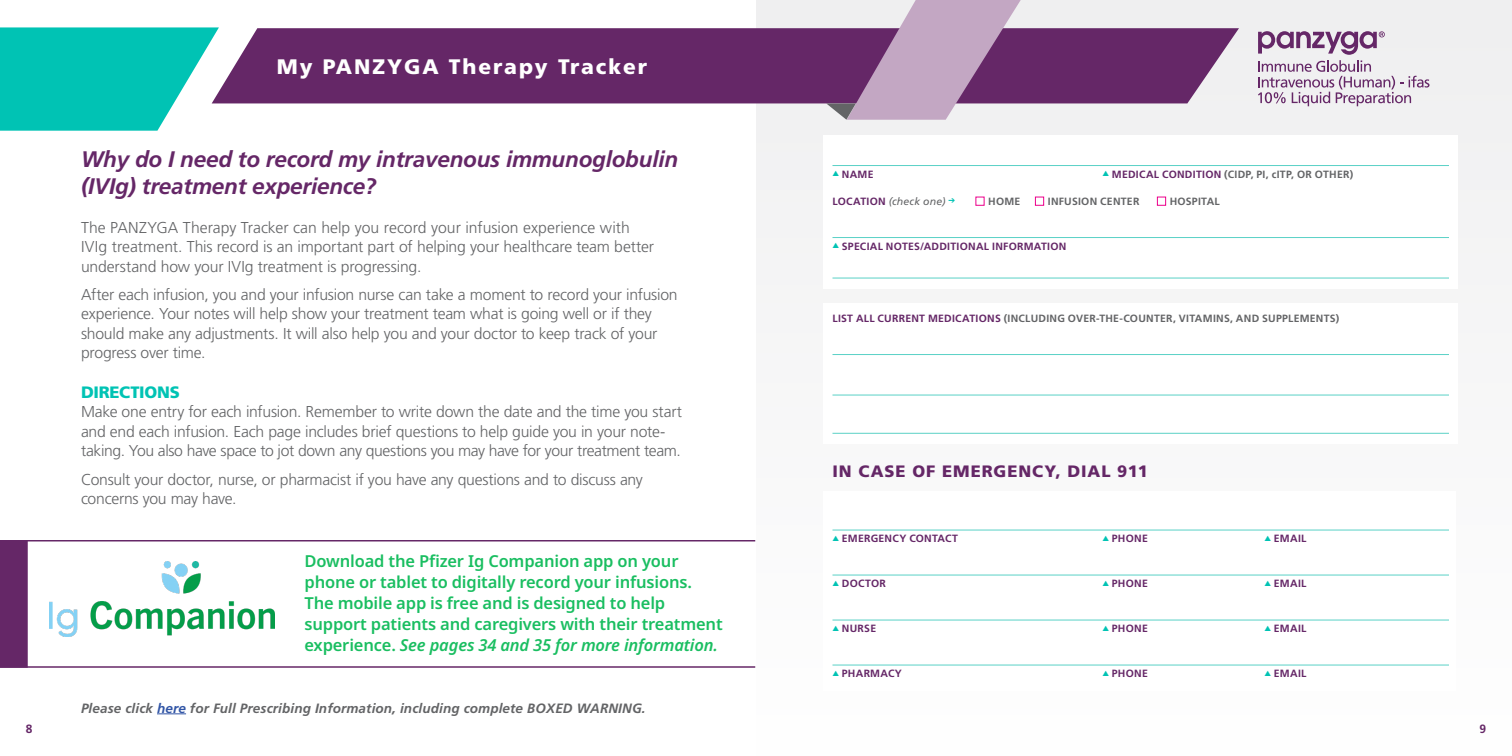
<style>
.page{position:relative;width:1512px;height:756px;background:#fff}
.page>*{position:absolute;margin:0;border:0;box-sizing:border-box;transform-origin:0 0}
.t1{font:italic 700 22.5px/27px "Frutiger LT Std";letter-spacing:-.01em;color:#652767}
.t2{font:900 21px "Frutiger LT Pro";letter-spacing:.09em;color:#fff}
.t3{font:600 16.5px/21px "Noto Sans";letter-spacing:-.01em;color:#1abe61}
.t4{font:900 16.5px "Frutiger LT Pro";letter-spacing:.055em;color:#652767}
.t5{font:900 16.5px "Frutiger LT Pro";letter-spacing:-.015em;color:#00c3b4}
.t6{font:300 15.75px/19.5px "Frutiger LT Std";letter-spacing:-.015em;color:#636466}
.t7{font:italic 700 13.5px "Frutiger LT Std";letter-spacing:.01em;color:#636466}
.t8{font:700 12px "Frutiger LT Std";color:#652767}
.t9{font:700 10.5px "Frutiger LT Std";letter-spacing:.025em;color:#636466}
.t10{font:700 10.5px "Frutiger LT Std";letter-spacing:.025em;color:#652767}
.t11{font:italic 10.5px "Frutiger LT Std";letter-spacing:.02em;color:#636466}
.s1{font-style:italic}
.s2{color:#3155a6}
.s3{color:#00c3b4}
.s4{color:#652767}
.s5{font-weight:700;font-style:normal;color:#652767}
</style>
<div class="page">
<div style="left:756px;top:0;width:756px;height:756px;background:#f8f8f9"></div>
<svg style="left:157px;top:714px;width:29px;height:1px"></svg>
<div style="left:824px;top:491px;width:632px;height:200px;background:#fff"></div>
<div style="left:824px;top:135px;width:634px;height:154px;background:#fff"></div>
<div style="left:824px;top:304px;width:634px;height:140px;background:#fff"></div>
<hr style="left:832px;top:165px;width:617px;height:1px;background:#5ad1c6">
<hr style="left:832px;top:237px;width:617px;height:1px;background:#5ad1c6">
<hr style="left:832px;top:278px;width:617px;height:1px;background:#5ad1c6">
<hr style="left:832px;top:354px;width:617px;height:1px;background:#5ad1c6">
<hr style="left:832px;top:395px;width:617px;height:1px;background:#5ad1c6">
<hr style="left:832px;top:433px;width:617px;height:1px;background:#5ad1c6">
<hr style="left:832px;top:530px;width:617px;height:1px;background:#5ad1c6">
<hr style="left:832px;top:575px;width:617px;height:1px;background:#5ad1c6">
<hr style="left:832px;top:620px;width:617px;height:1px;background:#5ad1c6">
<hr style="left:832px;top:665px;width:617px;height:1px;background:#5ad1c6">
<div style="left:976px;top:197px;width:9px;height:9px;border:1px solid #ec008c"></div>
<div style="left:1035px;top:197px;width:9px;height:9px;border:1px solid #ec008c"></div>
<div style="left:1157px;top:197px;width:9px;height:9px;border:1px solid #ec008c"></div>
<div style="left:219px;top:28px;width:1020px;height:75px;background:#652767"></div>
<svg style="left:826px;top:0;width:195px;height:120px"></svg>
<svg style="left:0;top:27px;width:219px;height:104px;background:#25cbbe"></svg>
<svg style="left:1258px;top:31px;width:172px;height:75px"></svg>
<svg style="left:0;top:540px;width:756px;height:128px"></svg>
<img style="left:50px;top:561px;width:225px;height:75px">
<p class="t8" style="left:26px;top:721px;width:8px">8</p>
<h2 class="t2" style="left:277px;top:54px;width:372px">My PANZYGA Therapy Tracker</h2>
<h1 class="t1" style="left:81px;top:145px;width:599px">Why do I need to record my intravenous immunoglobulin (IVIg) treatment experience?</h1>
<p class="t6" style="left:81px;top:218px;width:575px">The PANZYGA Therapy Tracker can help you record your infusion experience with<br>IVIg treatment. This record is an important part of helping your healthcare team better understand how your IVIg treatment is progressing.</p>
<p class="t6" style="left:81px;top:285px;width:598px">After each infusion, you and your infusion nurse can take a moment to record your infusion experience. Your notes will help show your treatment team what is going well or if they should make any adjustments. It will also help you and your doctor to keep track of your progress over time.</p>
<p class="t5" style="left:81px;top:382px;width:100px">DIRECTIONS</p>
<p class="t6" style="left:81px;top:403px;width:603px">Make one entry for each infusion. Remember to write down the date and the time you start and end each infusion. Each page includes brief questions to help guide you in your note&shy;taking. You also have space to jot down any questions you may have for your treatment team.</p>
<p class="t6" style="left:81px;top:470px;width:563px">Consult your doctor, nurse, or pharmacist if you have any questions and to discuss any concerns you may have.</p>
<p class="t3" style="left:305px;top:550px;width:420px">Download the Pfizer Ig Companion app on your phone or tablet to digitally record your infusions.<br>The mobile app is free and is designed to help support patients and caregivers with their treatment experience. <span class="s1">See pages 34 and 35 for more information.</span></p>
<p class="t7" style="left:81px;top:700px;width:566px">Please click <span class="s2">here</span> for Full Prescribing Information, including complete BOXED WARNING.</p>
<p class="t10" style="left:832px;top:168px;width:43px"><span class="s3">▲</span> NAME</p>
<p class="t9" style="left:1102px;top:168px;width:252px"><span class="s3">▲</span> <span class="s4">MEDICAL CONDITION</span> (CIDP, PI, cITP, OR OTHER)</p>
<p class="t11" style="left:832px;top:195px;width:124px"><span class="s5">LOCATION</span> (check one) <span class="s3">➔</span></p>
<p class="t9" style="left:988px;top:195px;width:34px">HOME</p>
<p class="t9" style="left:1048px;top:195px;width:93px">INFUSION CENTER</p>
<p class="t9" style="left:1170px;top:195px;width:52px">HOSPITAL</p>
<p class="t10" style="left:832px;top:240px;width:236px"><span class="s3">▲</span> SPECIAL NOTES/ADDITIONAL INFORMATION</p>
<p class="t9" style="left:833px;top:312px;width:508px"><span class="s4">LIST ALL CURRENT MEDICATIONS</span> (INCLUDING OVER-THE-COUNTER, VITAMINS, AND SUPPLEMENTS)</p>
<p class="t4" style="left:832px;top:461px;width:317px">IN CASE OF EMERGENCY, DIAL 911</p>
<p class="t10" style="left:832px;top:533px;width:127px"><span class="s3">▲</span> EMERGENCY CONTACT</p>
<p class="t10" style="left:1102px;top:533px;width:47px"><span class="s3">▲</span> PHONE</p>
<p class="t10" style="left:1264px;top:533px;width:43px"><span class="s3">▲</span> EMAIL</p>
<p class="t10" style="left:832px;top:578px;width:55px"><span class="s3">▲</span> DOCTOR</p>
<p class="t10" style="left:1102px;top:578px;width:47px"><span class="s3">▲</span> PHONE</p>
<p class="t10" style="left:1264px;top:578px;width:43px"><span class="s3">▲</span> EMAIL</p>
<p class="t10" style="left:832px;top:623px;width:45px"><span class="s3">▲</span> NURSE</p>
<p class="t10" style="left:1102px;top:623px;width:47px"><span class="s3">▲</span> PHONE</p>
<p class="t10" style="left:1264px;top:623px;width:43px"><span class="s3">▲</span> EMAIL</p>
<p class="t10" style="left:832px;top:668px;width:71px"><span class="s3">▲</span> PHARMACY</p>
<p class="t10" style="left:1102px;top:668px;width:47px"><span class="s3">▲</span> PHONE</p>
<p class="t10" style="left:1264px;top:668px;width:43px"><span class="s3">▲</span> EMAIL</p>
<p class="t8" style="left:1480px;top:721px;width:8px">9</p>
</div>
